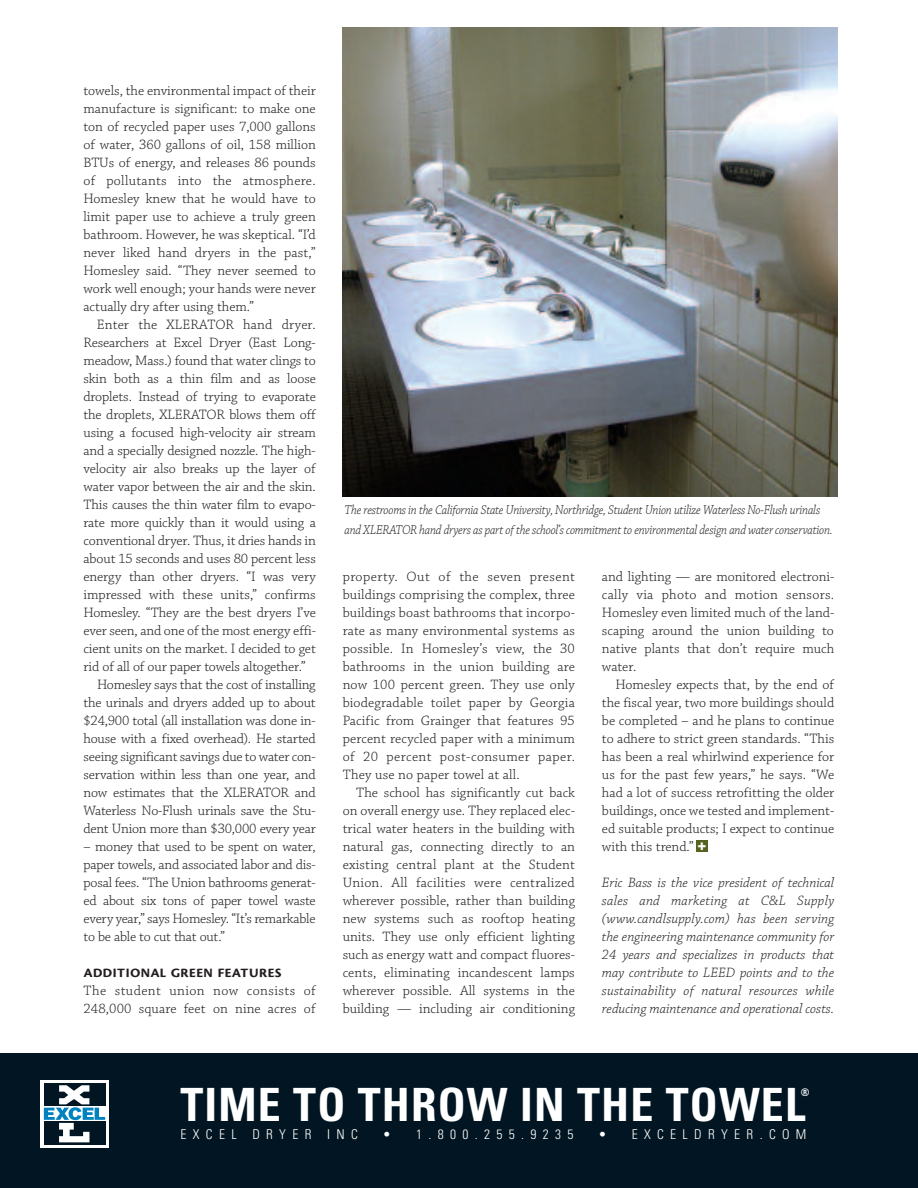
<style>
.page{position:relative;width:918px;height:1188px;background:#fff}
.page>*{position:absolute;margin:0;border:0;box-sizing:border-box;transform-origin:0 0}
.t1{font:700 condensed 45.9px "Univers";letter-spacing:.025em;color:#fff}
.t2{font:18px "Cronos MM SC.574.11";color:#231f20}
.t3{font:14.25px/18px "Chaparral MM.250.11";letter-spacing:-.01em;color:#231f20;text-align:justify}
.t4{font:14.25px/18px "Chaparral MM It.250.11";color:#231f20;text-align:justify}
.t5{font:14.25px/18px "Chaparral MM.250.11";letter-spacing:.03em;color:#231f20}
.t6{font:14.25px "Chaparral MM.250.11";letter-spacing:.01em;color:#231f20}
.t7{font:13.5px/19.5px "Chaparral MM It.250.11";letter-spacing:-.015em;color:#231f20;scale:.9 1}
.t8{font:300 condensed 13.5px "Univers";letter-spacing:.47em;color:#fff}
.t9{font:700 condensed 10.5px "Univers";color:#fff}
.s1{font-family:"Univers";font-weight:900;font-size:14.85px;color:#fff}
</style>
<div class="page">
<img style="left:343px;top:27px;width:495px;height:470px">
<div style="left:696px;top:840px;width:12px;height:12px;background:#566421"></div>
<div style="left:0;top:1053px;width:918px;height:135px;background:#011622"></div>
<svg style="left:40px;top:1080px;width:69px;height:68px"></svg>
<svg style="left:44px;top:1142px;width:61px;height:2px"></svg>
<div style="left:44px;top:1083px;width:61px;height:23px;background:#011622"></div>
<svg style="left:44px;top:1085px;width:61px;height:57px"></svg>
<p class="t3" style="left:83px;top:82px;width:234px">towels, the environmental impact of their manufacture is significant: to make one ton of recycled paper uses 7,000 gallons of water, 360 gallons of oil, 158 million BTUs of energy, and releases 86 pounds of pollutants into the atmosphere.<br>Homesley knew that he would have to limit paper use to achieve a truly green bathroom. However, he was skeptical. “I’d never liked hand dryers in the past,” Homesley said. “They never seemed to work well enough; your hands were never actually dry after using them.”</p>
<p class="t6" style="left:97px;top:317px;width:220px">Enter the XLERATOR hand dryer.</p>
<p class="t3" style="left:83px;top:334px;width:234px">Researchers at Excel Dryer (East Long-</p>
<p class="t3" style="left:83px;top:352px;width:234px">meadow, Mass.) found that water clings to</p>
<p class="t3" style="left:83px;top:370px;width:234px">skin both as a thin film and as loose</p>
<p class="t3" style="left:83px;top:388px;width:234px">droplets. Instead of trying to evaporate</p>
<p class="t3" style="left:83px;top:406px;width:234px">the droplets, XLERATOR blows them off</p>
<p class="t3" style="left:83px;top:424px;width:234px">using a focused high-velocity air stream</p>
<p class="t3" style="left:83px;top:442px;width:234px">and a specially designed nozzle. The high-</p>
<p class="t3" style="left:83px;top:460px;width:234px">velocity air also breaks up the layer of</p>
<p class="t3" style="left:83px;top:478px;width:234px">water vapor between the air and the skin.</p>
<p class="t3" style="left:84px;top:496px;width:234px">This causes the thin water film to evapo-</p>
<p class="t3" style="left:84px;top:514px;width:234px">rate more quickly than it would using a</p>
<p class="t3" style="left:84px;top:532px;width:234px">conventional dryer. Thus, it dries hands in</p>
<p class="t3" style="left:84px;top:550px;width:234px">about 15 seconds and uses 80 percent less</p>
<p class="t3" style="left:84px;top:568px;width:234px">energy than other dryers. “I was very</p>
<p class="t3" style="left:84px;top:586px;width:234px">impressed with these units,” confirms</p>
<p class="t3" style="left:84px;top:604px;width:234px">Homesley. “They are the best dryers I’ve</p>
<p class="t3" style="left:84px;top:622px;width:234px">ever seen, and one of the most energy effi-</p>
<p class="t3" style="left:84px;top:640px;width:234px">cient units on the market. I decided to get</p>
<p class="t3" style="left:84px;top:658px;width:224px">rid of all of our paper towels altogether.”</p>
<p class="t3" style="left:97px;top:676px;width:220px">Homesley says that the cost of installing</p>
<p class="t3" style="left:84px;top:694px;width:234px">the urinals and dryers added up to about</p>
<p class="t3" style="left:84px;top:712px;width:234px">$24,900 total (all installation was done in-</p>
<p class="t3" style="left:84px;top:730px;width:234px">house with a fixed overhead). He started</p>
<p class="t3" style="left:84px;top:748px;width:234px">seeing significant savings due to water con-</p>
<p class="t3" style="left:84px;top:766px;width:234px">servation within less than one year, and</p>
<p class="t3" style="left:84px;top:784px;width:234px">now estimates that the XLERATOR and</p>
<p class="t3" style="left:84px;top:802px;width:234px">Waterless No-Flush urinals save the Stu-</p>
<p class="t3" style="left:84px;top:820px;width:234px">dent Union more than $30,000 every year</p>
<p class="t3" style="left:84px;top:838px;width:234px">– money that used to be spent on water, paper towels, and associated labor and dis&shy;posal fees. “The Union bathrooms generat&shy;ed about six tons of paper towel waste every year,” says Homesley. “It’s remarkable to be able to cut that out.”</p>
<p class="t2" style="left:83px;top:962px;width:200px">additional green features</p>
<p class="t5" style="left:83px;top:982px;width:234px">The student union now consists of<br>248,000 square feet on nine acres of</p>
<p class="t7" style="left:344px;top:500px;width:544px">The restrooms in the California State University, Northridge, Student Union utilize Waterless No-Flush urinals and XLERATOR hand dryers as part of the school’s commitment to environmental design and water conservation.</p>
<p class="t3" style="left:343px;top:568px;width:234px">property. Out of the seven present buildings comprising the complex, three buildings boast bathrooms that incorpo&shy;rate as many environmental systems as possible. In Homesley’s view, the 30 bathrooms in the union building are now 100 percent green. They use only biodegradable toilet paper by Georgia Pacific from Grainger that features 95 percent recycled paper with a minimum of 20 percent post-consumer paper.<br>They use no paper towel at all.</p>
<p class="t3" style="left:343px;top:784px;width:234px;text-indent:13px">The school has significantly cut back on overall energy use. They replaced elec&shy;trical water heaters in the building with natural gas, connecting directly to an existing central plant at the Student Union. All facilities were centralized wherever possible, rather than building new systems such as rooftop heating units. They use only efficient lighting such as energy watt and compact fluores&shy;cents, eliminating incandescent lamps wherever possible. All systems in the building — including air conditioning</p>
<p class="t3" style="left:602px;top:568px;width:234px">and lighting — are monitored electroni&shy;cally via photo and motion sensors.<br>Homesley even limited much of the land&shy;scaping around the union building to native plants that don’t require much water.</p>
<p class="t3" style="left:602px;top:676px;width:234px;text-indent:13px">Homesley expects that, by the end of the fiscal year, two more buildings should be completed – and he plans to continue to adhere to strict green standards. “This has been a real whirlwind experience for us for the past few years,” he says. “We had a lot of success retrofitting the older buildings, once we tested and implement&shy;ed suitable products; I expect to continue with this trend.” <span class="s1">+</span></p>
<p class="t4" style="left:602px;top:874px;width:234px">Eric Bass is the vice president of technical sales and marketing at C&amp;L Supply (www.candlsupply.com) has been serving the engineering maintenance community for 24 years and specializes in products that may contribute to LEED points and to the sustainability of natural resources while reducing maintenance and operational costs.</p>
<h1 class="t1" style="left:181px;top:1077px;width:626px">TIME TO THROW IN THE TOWEL</h1>
<p class="t9" style="left:801px;top:1086px;width:10px">®</p>
<p class="t8" style="left:181px;top:1127px;width:179px">EXCEL DRYER INC</p>
<p class="t8" style="left:383px;top:1127px;width:192px">• 1.800.255.9235</p>
<p class="t8" style="left:599px;top:1127px;width:209px">• EXCELDRYER.COM</p>
</div>
